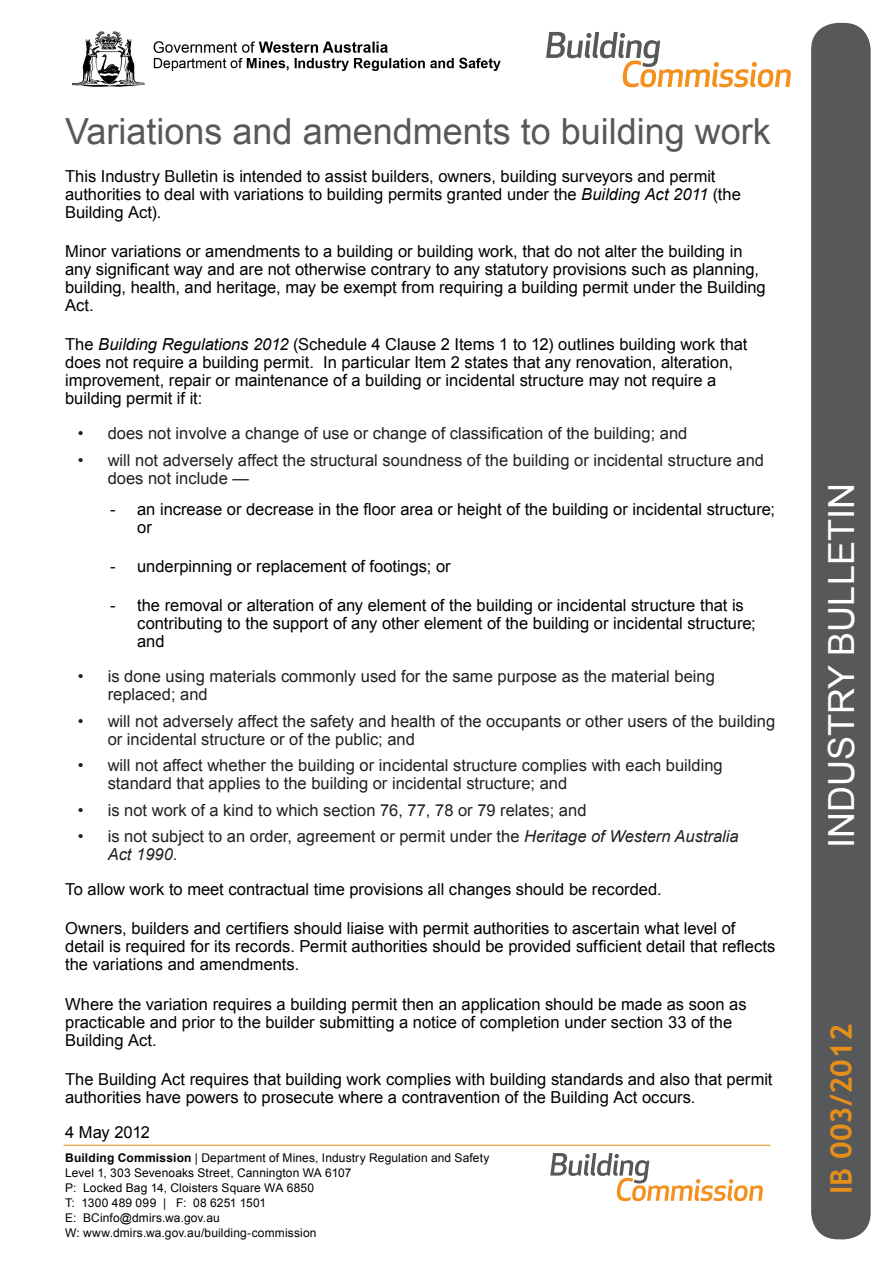
<style>
.page{position:relative;width:893px;height:1263px;background:#fff}
.page>*{position:absolute;margin:0;border:0;box-sizing:border-box;transform-origin:0 0}
.BC_Title{font:36px "Arial";color:#57585a}
.t1{font:36px "Arial";color:#fff}
.t2{font:700 30px "Trebuchet MS";color:#e58e19}
.BC_text{font:16.5px/18px "Arial";color:#000}
.t3{font:16.5px/18px "Arial";color:#231f20}
.Publication_details{font:12px "Arial";letter-spacing:.01em;color:#000}
.s1{font-style:italic}
.s2{font-weight:700}
</style>
<div class="page">
<div style="left:811px;top:23px;width:60px;height:1216px;background:#57585a;border-radius:27px"></div>
<svg style="left:546px;top:32px;width:245px;height:55px"></svg>
<img style="left:73px;top:31px;width:427px;height:56px">
<hr style="left:64px;top:1145px;width:706px;height:1px;background:#e58e19">
<svg style="left:550px;top:1153px;width:213px;height:48px"></svg>
<p class="BC_Title" style="left:65px;top:108px;width:707px">Variations and amendments to building work</p>
<p class="BC_text" style="left:65px;top:167px;width:677px">This Industry Bulletin is intended to assist builders, owners, building surveyors and permit authorities to deal with variations to building permits granted under the <span class="s1">Building Act 2011</span> (the<br>Building Act).</p>
<p class="BC_text" style="left:65px;top:242px;width:702px">Minor variations or amendments to a building or building work, that do not alter the building in any significant way and are not otherwise contrary to any statutory provisions such as planning, building, health, and heritage, may be exempt from requiring a building permit under the Building Act.</p>
<p class="BC_text" style="left:65px;top:336px;width:684px">The <span class="s1">Building Regulations 2012</span> (Schedule 4 Clause 2 Items 1 to 12) outlines building work that does not require a building permit. In particular Item 2 states that any renovation, alteration, improvement, repair or maintenance of a building or incidental structure may not require a building permit if it:</p>
<p class="t3" style="left:78px;top:425px;width:611px">• does not involve a change of use or change of classification of the building; and</p>
<p class="t3" style="left:108px;top:451px;width:658px;text-indent:-30px">• will not adversely affect the structural soundness of the building or incidental structure and does not include —</p>
<p class="BC_text" style="left:137px;top:500px;width:639px;text-indent:-27px">- an increase or decrease in the floor area or height of the building or incidental structure; or</p>
<p class="BC_text" style="left:110px;top:557px;width:342px">- underpinning or replacement of footings; or</p>
<p class="BC_text" style="left:137px;top:596px;width:620px;text-indent:-27px">- the removal or alteration of any element of the building or incidental structure that is contributing to the support of any other element of the building or incidental structure; and</p>
<p class="t3" style="left:108px;top:667px;width:609px;text-indent:-30px">• is done using materials commonly used for the same purpose as the material being replaced; and</p>
<p class="t3" style="left:108px;top:712px;width:669px;text-indent:-30px">• will not adversely affect the safety and health of the occupants or other users of the building or incidental structure or of the public; and</p>
<p class="t3" style="left:108px;top:756px;width:617px;text-indent:-30px">• will not affect whether the building or incidental structure complies with each building standard that applies to the building or incidental structure; and</p>
<p class="t3" style="left:78px;top:801px;width:510px">• is not work of a kind to which section 76, 77, 78 or 79 relates; and</p>
<p class="t3" style="left:108px;top:827px;width:632px;text-indent:-30px">• is not subject to an order, agreement or permit under the <span class="s1">Heritage of Western Australia<br>Act 1990</span>.</p>
<p class="BC_text" style="left:65px;top:880px;width:598px">To allow work to meet contractual time provisions all changes should be recorded.</p>
<p class="BC_text" style="left:65px;top:920px;width:712px">Owners, builders and certifiers should liaise with permit authorities to ascertain what level of detail is required for its records. Permit authorities should be provided sufficient detail that reflects the variations and amendments.</p>
<p class="BC_text" style="left:65px;top:995px;width:683px">Where the variation requires a building permit then an application should be made as soon as practicable and prior to the builder submitting a notice of completion under section 33 of the<br>Building Act.</p>
<p class="BC_text" style="left:65px;top:1070px;width:709px">The Building Act requires that building work complies with building standards and also that permit authorities have powers to prosecute where a contravention of the Building Act occurs.</p>
<p class="BC_text" style="left:65px;top:1123px;width:86px">4 May 2012</p>
<p class="Publication_details" style="left:65px;top:1150px;width:426px"><span class="s2">Building Commission</span> | Department of Mines, Industry Regulation and Safety</p>
<p class="Publication_details" style="left:65px;top:1165px;width:288px">Level 1, 303 Sevenoaks Street, Cannington WA 6107</p>
<p class="Publication_details" style="left:65px;top:1180px;width:251px">P: Locked Bag 14, Cloisters Square WA 6850</p>
<p class="Publication_details" style="left:65px;top:1195px;width:203px">T: 1300 489 099 | F: 08 6251 1501</p>
<p class="Publication_details" style="left:65px;top:1210px;width:156px">E: BCinfo@dmirs.wa.gov.au</p>
<p class="Publication_details" style="left:65px;top:1225px;width:253px">W: www.dmirs.wa.gov.au/building-commission</p>
<p class="t1" style="left:818px;top:848px;width:366px;rotate:-90deg">INDUSTRY BULLETIN</p>
<p class="t2" style="left:822px;top:1194px;width:171px;rotate:-90deg">IB 003/2012</p>
</div>
